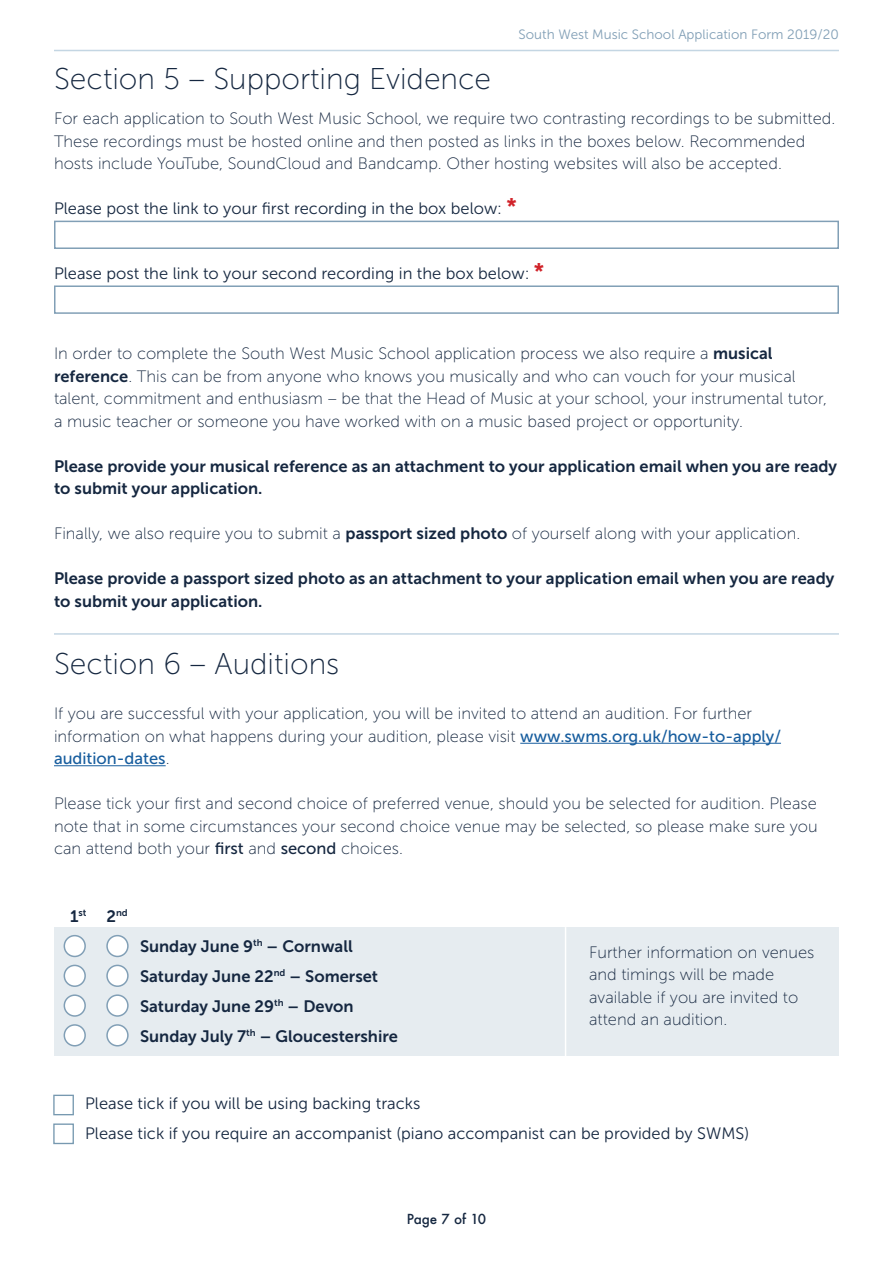
<style>
.page{position:relative;width:893px;height:1263px;background:#fff}
.page>*{position:absolute;margin:0;border:0;box-sizing:border-box;transform-origin:0 0}
.Section_header{font:30px "Museo Sans 100";color:#152740}
.Lead_in_text{font:30px "Museo Sans 100";color:#152740}
.Lead_in_text-2{font:16.5px/22.5px "Museo Sans 100";color:#152740}
.Lead_in_text-3{font:16.5px/30px "Museo Sans 700";color:#152740}
.Lead_in_text-4{font:16.5px/30px "Museo Sans 300";color:#152740}
.Form_fields_text{font:16.5px "Museo Sans 300";color:#152740}
.t1{font:13.5px "Museo Sans 300";color:#819fb6}
.t2{font:500 13.5px "Futura";color:#152740}
.Lead_in_text-5{font:9.6px "Museo Sans 700";color:#152740}
.s1{font-family:"Museo Sans 700";font-size:22.5px;color:#d1232a}
.s2{font-family:"Museo Sans 700"}
.s3{font-family:"Museo Sans 500";color:#175d9e}
.s4{font-family:"Museo Sans 500"}
.s5{font-size:16.5px}
</style>
<div class="page">
<div style="left:54px;top:927px;width:785px;height:129px;background:#e6ecf0"></div>
<hr style="left:520px;top:743px;width:261px;height:1px;background:#175d9e">
<hr style="left:54px;top:765px;width:112px;height:1px;background:#175d9e">
<div style="left:54px;top:221px;width:785px;height:28px;border:2px solid #819fb6"></div>
<div style="left:54px;top:285px;width:785px;height:29px;border:2px solid #819fb6"></div>
<hr style="left:54px;top:50px;width:785px;height:1px;background:#c4d6e3">
<hr style="left:54px;top:633px;width:785px;height:2px;background:#c4d6e3">
<div style="left:64px;top:936px;width:21px;height:20px;background:#fff;border-radius:50%"></div>
<div style="left:64px;top:935px;width:22px;height:22px;border:2px solid #819fb6;border-radius:50%"></div>
<div style="left:107px;top:936px;width:21px;height:20px;background:#fff;border-radius:50%"></div>
<div style="left:106px;top:935px;width:23px;height:22px;border:2px solid #819fb6;border-radius:50%"></div>
<div style="left:64px;top:965px;width:21px;height:21px;background:#fff;border-radius:50%"></div>
<div style="left:64px;top:965px;width:22px;height:22px;border:2px solid #819fb6;border-radius:50%"></div>
<div style="left:107px;top:965px;width:21px;height:21px;background:#fff;border-radius:50%"></div>
<div style="left:106px;top:965px;width:23px;height:22px;border:2px solid #819fb6;border-radius:50%"></div>
<div style="left:64px;top:995px;width:21px;height:21px;background:#fff;border-radius:50%"></div>
<div style="left:64px;top:994px;width:22px;height:23px;border:2px solid #819fb6;border-radius:50%"></div>
<div style="left:107px;top:995px;width:21px;height:21px;background:#fff;border-radius:50%"></div>
<div style="left:106px;top:994px;width:23px;height:23px;border:2px solid #819fb6;border-radius:50%"></div>
<div style="left:64px;top:1025px;width:21px;height:21px;background:#fff;border-radius:50%"></div>
<div style="left:64px;top:1024px;width:22px;height:22px;border:2px solid #819fb6;border-radius:50%"></div>
<div style="left:107px;top:1025px;width:21px;height:21px;background:#fff;border-radius:50%"></div>
<div style="left:106px;top:1024px;width:23px;height:22px;border:2px solid #819fb6;border-radius:50%"></div>
<hr style="left:565px;top:927px;width:1px;height:136px;background:#fff">
<div style="left:53px;top:1095px;width:21px;height:20px;border:1px solid #7799b0"></div>
<div style="left:53px;top:1123px;width:21px;height:21px;border:1px solid #7799b0"></div>
<p class="t1" style="left:519px;top:27px;width:322px">South West Music School Application Form 2019/20</p>
<p class="Section_header" style="left:54px;top:63px;width:439px">Section 5 – Supporting Evidence</p>
<p class="Lead_in_text-2" style="left:54px;top:107px;width:783px">For each application to South West Music School, we require two contrasting recordings to be submitted.<br>These recordings must be hosted online and then posted as links in the boxes below. Recommended hosts include YouTube, SoundCloud and Bandcamp. Other hosting websites will also be accepted.</p>
<p class="Form_fields_text" style="left:54px;top:199px;width:464px">Please post the link to your first recording in the box below: <span class="s1">*</span></p>
<p class="Form_fields_text" style="left:54px;top:264px;width:492px">Please post the link to your second recording in the box below: <span class="s1">*</span></p>
<p class="Lead_in_text-2" style="left:54px;top:342px;width:775px">In order to complete the South West Music School application process we also require a <span class="s2">musical reference</span>. This can be from anyone who knows you musically and who can vouch for your musical talent, commitment and enthusiasm – be that the Head of Music at your school, your instrumental tutor, a music teacher or someone you have worked with on a music based project or opportunity.</p>
<p class="Lead_in_text-3" style="left:54px;top:455px;width:785px;line-height:22.5px">Please provide your musical reference as an attachment to your application email when you are ready to submit your application.</p>
<p class="Lead_in_text-2" style="left:54px;top:522px;width:748px">Finally, we also require you to submit a <span class="s2">passport sized photo</span> of yourself along with your application.</p>
<p class="Lead_in_text-3" style="left:54px;top:567px;width:782px;line-height:22.5px">Please provide a passport sized photo as an attachment to your application email when you are ready to submit your application.</p>
<p class="Lead_in_text" style="left:54px;top:648px;width:287px">Section 6 – Auditions</p>
<p class="Lead_in_text-2" style="left:54px;top:702px;width:728px">If you are successful with your application, you will be invited to attend an audition. For further information on what happens during your audition, please visit <span class="s3">www.swms.org.uk/how-to-apply/ audition-dates</span>.</p>
<p class="Lead_in_text-2" style="left:54px;top:792px;width:765px;text-align:justify">Please tick your first and second choice of preferred venue, should you be selected for audition. Please note that in some circumstances your second choice venue may be selected, so please make sure you can attend both your <span class="s4">first</span> and <span class="s4">second</span> choices.</p>
<p class="Lead_in_text-5" style="left:70px;top:907px;width:59px"><span class="s5">1</span>st <span class="s5">2</span>nd</p>
<p class="Lead_in_text-3" style="left:140px;top:931px;width:260px">Sunday June 9<sup>th</sup> – Cornwall<br>Saturday June 22<sup>nd</sup> – Somerset<br>Saturday June 29<sup>th</sup> – Devon<br>Sunday July 7<sup>th</sup> – Gloucestershire</p>
<p class="Lead_in_text-2" style="left:589px;top:941px;width:227px">Further information on venues and timings will be made available if you are invited to attend an audition.</p>
<p class="Lead_in_text-4" style="left:85px;top:1088px;width:665px">Please tick if you will be using backing tracks<br>Please tick if you require an accompanist (piano accompanist can be provided by SWMS)</p>
<p class="t2" style="left:407px;top:1210px;width:81px">Page 7 of 10</p>
</div>
